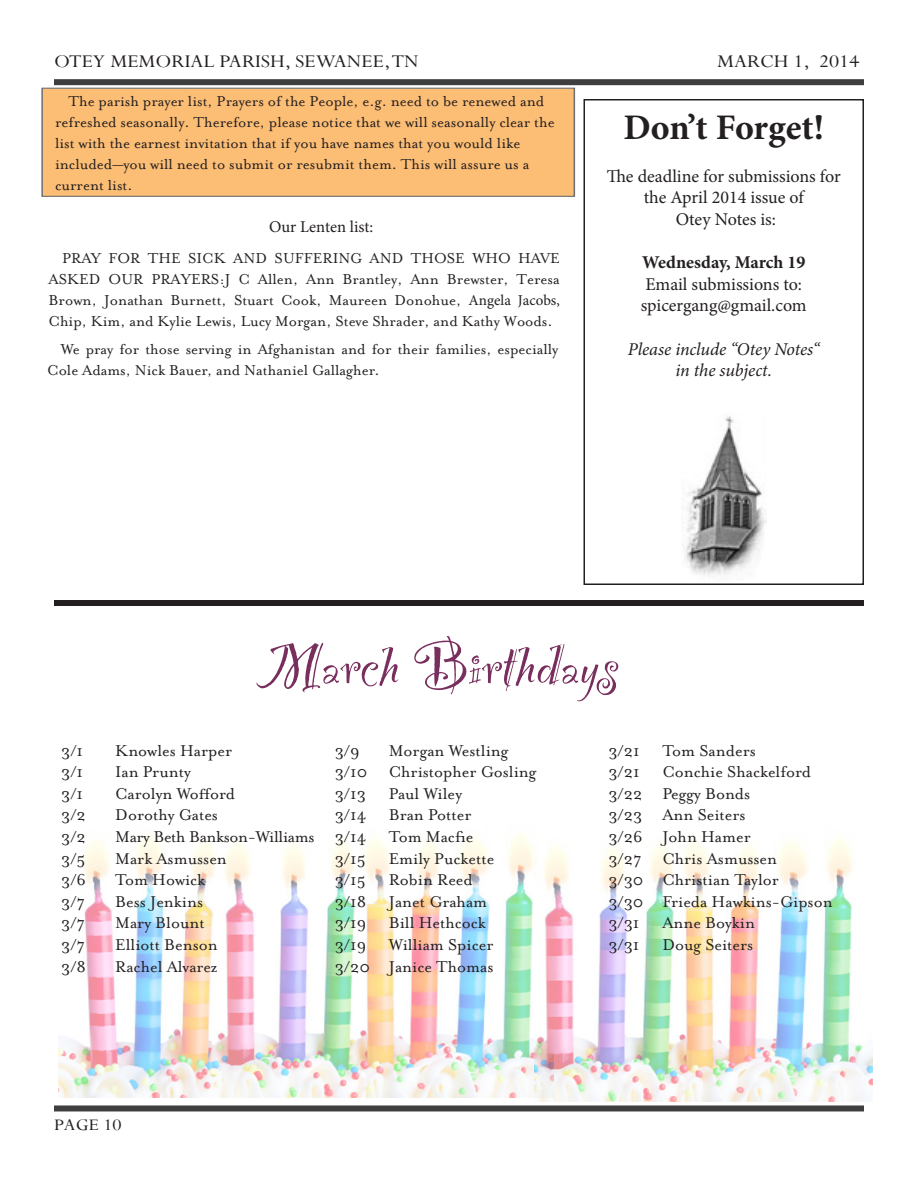
<style>
.page{position:relative;width:918px;height:1188px;background:#fff}
.page>*{position:absolute;margin:0;border:0;box-sizing:border-box;transform-origin:0 0}
.t1{font:72px "Party Let Plain";color:#792f5e}
.t2{font:700 36px "Minion Pro";color:#231f20}
.t3{font:19.95px "Perpetua";color:#231f20;scale:1.11 1}
.t4{font:19.95px "Perpetua";color:#231f20;scale:1.11 1}
.t5{font:18px "Mrs Eaves Roman";color:#231f20}
.t6{font:18px/21.6px "Minion Pro";letter-spacing:-.005em;color:#231f20;text-align:center}
.t7{font:italic 18px/21.6px "Minion Pro";letter-spacing:-.005em;color:#231f20;text-align:center}
.t8{font:18px "Mrs Eaves Roman";letter-spacing:-.02em;color:#231f20}
.t9{font:700 18px "Minion Pro";color:#231f20}
.Footer_Right{font:18px "Perpetua";color:#231f20;scale:1.11 1}
.t10{font:16.5px/21px "Mrs Eaves Roman";color:#231f20}
.t11{font:16.5px "Minion Pro";color:#231f20}
.s1{font-style:inherit}
.s2{font-family:"Minion Pro";font-size:15px}
</style>
<div class="page">
<div style="left:54px;top:1105px;width:810px;height:6px;background:#3e3e3f"></div>
<div style="left:54px;top:79px;width:810px;height:6px;background:#3e3e3f"></div>
<img style="left:683px;top:416px;width:83px;height:160px">
<div style="left:584px;top:99px;width:280px;height:486px;border:2px solid #231f20"></div>
<div style="left:54px;top:600px;width:810px;height:6px;background:#231f20"></div>
<img style="left:58px;top:834px;width:477px;height:264px">
<img style="left:535px;top:838px;width:338px;height:264px">
<div style="left:42px;top:88px;width:533px;height:109px;background:#fcbd74;border:1px solid #6c6d70"></div>
<p class="t3" style="left:54px;top:49px;width:330px">OTEY MEMORIAL PARISH, SEWANEE, TN</p>
<p class="t4" style="left:717px;top:49px;width:130px"><span class="s1">MARCH</span> 1, 2014</p>
<p class="t10" style="left:55px;top:91px;width:501px;text-indent:14px">The parish prayer list, Prayers of the People, e.g. need to be renewed and refreshed seasonally. Therefore, please notice that we will seasonally clear the list with the earnest invitation that if you have names that you would like included—you will need to submit or resubmit them. This will assure us a current list.</p>
<p class="t11" style="left:269px;top:215px;width:106px">Our Lenten list:</p>
<p class="t10" style="left:49px;top:247px;width:513px;text-align:justify;text-indent:13px">PRAY FOR THE SICK AND SUFFERING AND THOSE WHO HAVE ASKED OUR PRAYERS:J C Allen, Ann Brantley, Ann Brewster, Teresa Brown, Jonathan Burnett, Stuart Cook, Maureen Donohue, <span class="s2">Angela Jacobs, </span>Chip, Kim, and Kylie Lewis, Lucy Morgan, Steve Shrader, and Kathy Woods.</p>
<p class="t10" style="left:47px;top:339px;width:513px;text-indent:13px">We pray for those serving in Afghanistan and for their families, especially<br>Cole Adams, Nick Bauer, and Nathaniel Gallagher.</p>
<h2 class="t2" style="left:623px;top:102px;width:202px">Don’t Forget!</h2>
<p class="t6" style="left:607px;top:165px;width:236px">The deadline for submissions for the April 2014 issue of<br>Otey Notes is:</p>
<p class="t9" style="left:642px;top:250px;width:165px">Wednesday, March 19</p>
<p class="t6" style="left:641px;top:273px;width:167px;text-align:left">Email submissions to: spicergang@gmail.com</p>
<p class="t7" style="left:628px;top:338px;width:193px">Please include “Otey Notes“ in the subject.</p>
<p class="t1" style="left:256px;top:616px;width:364px">March Birthdays</p>
<p class="t5" style="left:61px;top:741px;width:23px">3/1</p>
<p class="t5" style="left:115px;top:741px;width:118px">Knowles Harper</p>
<p class="t5" style="left:61px;top:762px;width:23px">3/1</p>
<p class="t5" style="left:115px;top:762px;width:77px">Ian Prunty</p>
<p class="t5" style="left:61px;top:784px;width:23px">3/1</p>
<p class="t5" style="left:115px;top:784px;width:121px">Carolyn Wofford</p>
<p class="t5" style="left:61px;top:805px;width:26px">3/2</p>
<p class="t5" style="left:115px;top:805px;width:104px">Dorothy Gates</p>
<p class="t5" style="left:61px;top:827px;width:26px">3/2</p>
<p class="t8" style="left:115px;top:827px;width:201px">Mary Beth Bankson-Williams</p>
<p class="t5" style="left:61px;top:849px;width:26px">3/5</p>
<p class="t5" style="left:115px;top:849px;width:113px">Mark Asmussen</p>
<p class="t5" style="left:61px;top:870px;width:26px">3/6</p>
<p class="t5" style="left:115px;top:870px;width:92px">Tom Howick</p>
<p class="t5" style="left:61px;top:892px;width:25px">3/7</p>
<p class="t5" style="left:115px;top:892px;width:89px">Bess Jenkins</p>
<p class="t5" style="left:61px;top:913px;width:25px">3/7</p>
<p class="t5" style="left:115px;top:913px;width:91px">Mary Blount</p>
<p class="t5" style="left:61px;top:935px;width:25px">3/7</p>
<p class="t5" style="left:115px;top:935px;width:104px">Elliott Benson</p>
<p class="t5" style="left:61px;top:957px;width:26px">3/8</p>
<p class="t5" style="left:115px;top:957px;width:104px">Rachel Alvarez</p>
<p class="t5" style="left:335px;top:741px;width:26px">3/9</p>
<p class="t5" style="left:389px;top:741px;width:121px">Morgan Westling</p>
<p class="t5" style="left:335px;top:762px;width:203px">3/10 Christopher Gosling</p>
<p class="t5" style="left:335px;top:784px;width:33px">3/13</p>
<p class="t5" style="left:389px;top:784px;width:75px">Paul Wiley</p>
<p class="t5" style="left:335px;top:805px;width:138px">3/14 Bran Potter</p>
<p class="t5" style="left:335px;top:827px;width:140px">3/14 Tom Macfie</p>
<p class="t5" style="left:335px;top:849px;width:32px">3/15</p>
<p class="t5" style="left:389px;top:849px;width:107px">Emily Puckette</p>
<p class="t5" style="left:335px;top:870px;width:32px">3/15</p>
<p class="t5" style="left:389px;top:870px;width:86px">Robin Reed</p>
<p class="t5" style="left:335px;top:892px;width:33px">3/18</p>
<p class="t5" style="left:389px;top:892px;width:100px">Janet Graham</p>
<p class="t5" style="left:335px;top:913px;width:33px">3/19</p>
<p class="t5" style="left:389px;top:913px;width:99px">Bill Hethcock</p>
<p class="t5" style="left:335px;top:935px;width:33px">3/19</p>
<p class="t5" style="left:389px;top:935px;width:106px">William Spicer</p>
<p class="t5" style="left:335px;top:957px;width:160px">3/20 Janice Thomas</p>
<p class="Footer_Right" style="left:54px;top:1113px;width:62px">PAGE 10</p>
<p class="t5" style="left:608px;top:741px;width:33px">3/21</p>
<p class="t5" style="left:662px;top:741px;width:95px">Tom Sanders</p>
<p class="t5" style="left:608px;top:762px;width:33px">3/21</p>
<p class="t5" style="left:662px;top:762px;width:150px">Conchie Shackelford</p>
<p class="t5" style="left:608px;top:784px;width:143px">3/22 Peggy Bonds</p>
<p class="t5" style="left:608px;top:805px;width:139px">3/23 Ann Seiters</p>
<p class="t5" style="left:608px;top:827px;width:144px">3/26 John Hamer</p>
<p class="t5" style="left:608px;top:849px;width:170px">3/27 Chris Asmussen</p>
<p class="t5" style="left:608px;top:870px;width:172px">3/30 Christian Taylor</p>
<p class="t5" style="left:608px;top:892px;width:226px">3/30 Frieda Hawkins-Gipson</p>
<p class="t5" style="left:608px;top:913px;width:33px">3/31</p>
<p class="t5" style="left:662px;top:913px;width:94px">Anne Boykin</p>
<p class="t5" style="left:608px;top:935px;width:33px">3/31</p>
<p class="t5" style="left:662px;top:935px;width:93px">Doug Seiters</p>
</div>
